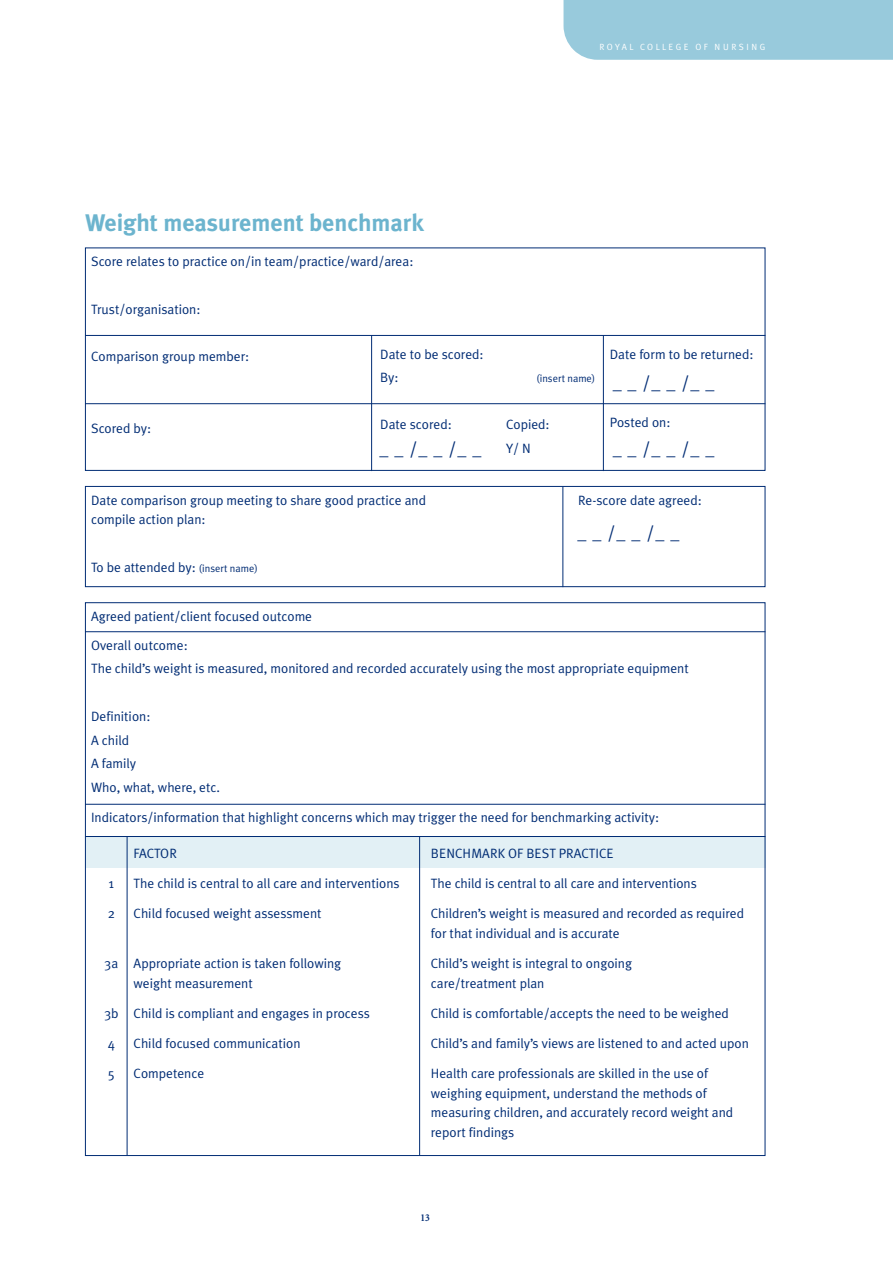
<style>
.page{position:relative;width:893px;height:1263px;background:#fff}
.page>*{position:absolute;margin:0;border:0;box-sizing:border-box;transform-origin:0 0}
.t1{font:700 24px "Meta Plus";color:#6cb4ce}
.t2{font:18px "Meta Plus Normal";color:#002c74}
.t3{font:13.5px/23.7px "Meta Plus Normal";color:#002c74}
.t4{font:10.5px "Meta Plus Normal";color:#002c74}
.t5{font:700 condensed 10.5px "Minion";color:#002c74}
.t6{font:9px "Meta Plus Normal";letter-spacing:.265em;color:#fff}
.s1{font-size:10.5px}
</style>
<div class="page">
<div style="left:85px;top:837px;width:680px;height:31px;background:#e2f0f5"></div>
<div style="left:563px;top:0;width:330px;height:60px;background:#98cadc"></div>
<div style="left:85px;top:248px;width:680px;height:223px;border:1px solid #002c74"></div>
<div style="left:85px;top:486px;width:680px;height:101px;border:1px solid #002c74"></div>
<hr style="left:85px;top:335px;width:680px;height:1px;background:#002c74">
<hr style="left:85px;top:631px;width:680px;height:1px;background:#002c74">
<hr style="left:85px;top:804px;width:680px;height:1px;background:#002c74">
<hr style="left:85px;top:836px;width:680px;height:1px;background:#002c74">
<hr style="left:85px;top:403px;width:680px;height:1px;background:#002c74">
<hr style="left:603px;top:335px;width:1px;height:136px;background:#002c74">
<hr style="left:562px;top:487px;width:1px;height:100px;background:#002c74">
<hr style="left:127px;top:836px;width:1px;height:319px;background:#002c74">
<hr style="left:419px;top:836px;width:1px;height:319px;background:#002c74">
<hr style="left:371px;top:335px;width:1px;height:136px;background:#002c74">
<p class="t6" style="left:599px;top:41px;width:167px">ROYAL COLLEGE OF NURSING</p>
<h1 class="t1" style="left:85px;top:209px;width:340px">Weight measurement benchmark</h1>
<p class="t3" style="left:91px;top:250px;width:324px">Score relates to practice on/in team/practice/ward/area:</p>
<p class="t3" style="left:91px;top:297px;width:111px">Trust/organisation:</p>
<p class="t3" style="left:91px;top:345px;width:160px">Comparison group member:</p>
<p class="t3" style="left:380px;top:342px;width:105px">Date to be scored:<br>By:</p>
<p class="t4" style="left:536px;top:373px;width:60px">(insert name)</p>
<p class="t3" style="left:610px;top:342px;width:145px">Date form to be returned:</p>
<h2 class="t2" style="left:613px;top:373px;width:103px">__/__/__</h2>
<p class="t3" style="left:91px;top:416px;width:62px">Scored by:</p>
<p class="t3" style="left:610px;top:411px;width:62px">Posted on:</p>
<p class="t3" style="left:380px;top:412px;width:73px">Date scored:</p>
<p class="t3" style="left:506px;top:412px;width:45px">Copied:<br>Y/ N</p>
<h2 class="t2" style="left:379px;top:438px;width:103px">__/__/__</h2>
<h2 class="t2" style="left:613px;top:438px;width:103px">__/__/__</h2>
<p class="t3" style="left:91px;top:490px;width:337px;line-height:19.5px">Date comparison group meeting to share good practice and compile action plan:</p>
<p class="t3" style="left:91px;top:555px;width:168px">To be attended by: <span class="s1">(insert name)</span></p>
<p class="t3" style="left:91px;top:605px;width:223px">Agreed patient/client focused outcome</p>
<p class="t3" style="left:578px;top:488px;width:125px">Re-score date agreed:</p>
<h2 class="t2" style="left:577px;top:522px;width:103px">__/__/__</h2>
<p class="t3" style="left:91px;top:633px;width:599px">Overall outcome:<br>The child’s weight is measured, monitored and recorded accurately using the most appropriate equipment</p>
<p class="t3" style="left:91px;top:704px;width:130px">Definition:<br>A child<br>A family<br>Who, what, where, etc.</p>
<p class="t3" style="left:91px;top:806px;width:570px">Indicators/information that highlight concerns which may trigger the need for benchmarking activity:</p>
<p class="t3" style="left:134px;top:842px;width:45px">FACTOR</p>
<p class="t3" style="left:431px;top:842px;width:184px">BENCHMARK OF BEST PRACTICE</p>
<p class="t3" style="left:109px;top:872px;width:7px">1</p>
<p class="t3" style="left:134px;top:872px;width:268px">The child is central to all care and interventions</p>
<p class="t3" style="left:431px;top:872px;width:268px">The child is central to all care and interventions</p>
<p class="t3" style="left:108px;top:902px;width:9px">2</p>
<p class="t3" style="left:134px;top:902px;width:189px">Child focused weight assessment</p>
<p class="t3" style="left:431px;top:904px;width:315px;line-height:19.5px">Children’s weight is measured and recorded as required for that individual and is accurate</p>
<p class="t3" style="left:104px;top:951px;width:238px">3a Appropriate action is taken following</p>
<p class="t3" style="left:431px;top:951px;width:203px">Child’s weight is integral to ongoing</p>
<p class="t3" style="left:134px;top:971px;width:121px">weight measurement</p>
<p class="t3" style="left:431px;top:971px;width:115px">care/treatment plan</p>
<p class="t3" style="left:104px;top:1001px;width:267px">3b Child is compliant and engages in process</p>
<p class="t3" style="left:431px;top:1001px;width:299px">Child is comfortable/accepts the need to be weighed</p>
<p class="t3" style="left:108px;top:1031px;width:9px">4</p>
<p class="t3" style="left:134px;top:1031px;width:168px">Child focused communication</p>
<p class="t3" style="left:431px;top:1031px;width:320px">Child’s and family’s views are listened to and acted upon</p>
<p class="t3" style="left:108px;top:1061px;width:9px">5</p>
<p class="t3" style="left:134px;top:1061px;width:72px">Competence</p>
<p class="t3" style="left:431px;top:1063px;width:304px;line-height:19.5px">Health care professionals are skilled in the use of weighing equipment, understand the methods of measuring children, and accurately record weight and report findings</p>
<p class="t5" style="left:420px;top:1214px;width:11px">13</p>
</div>
